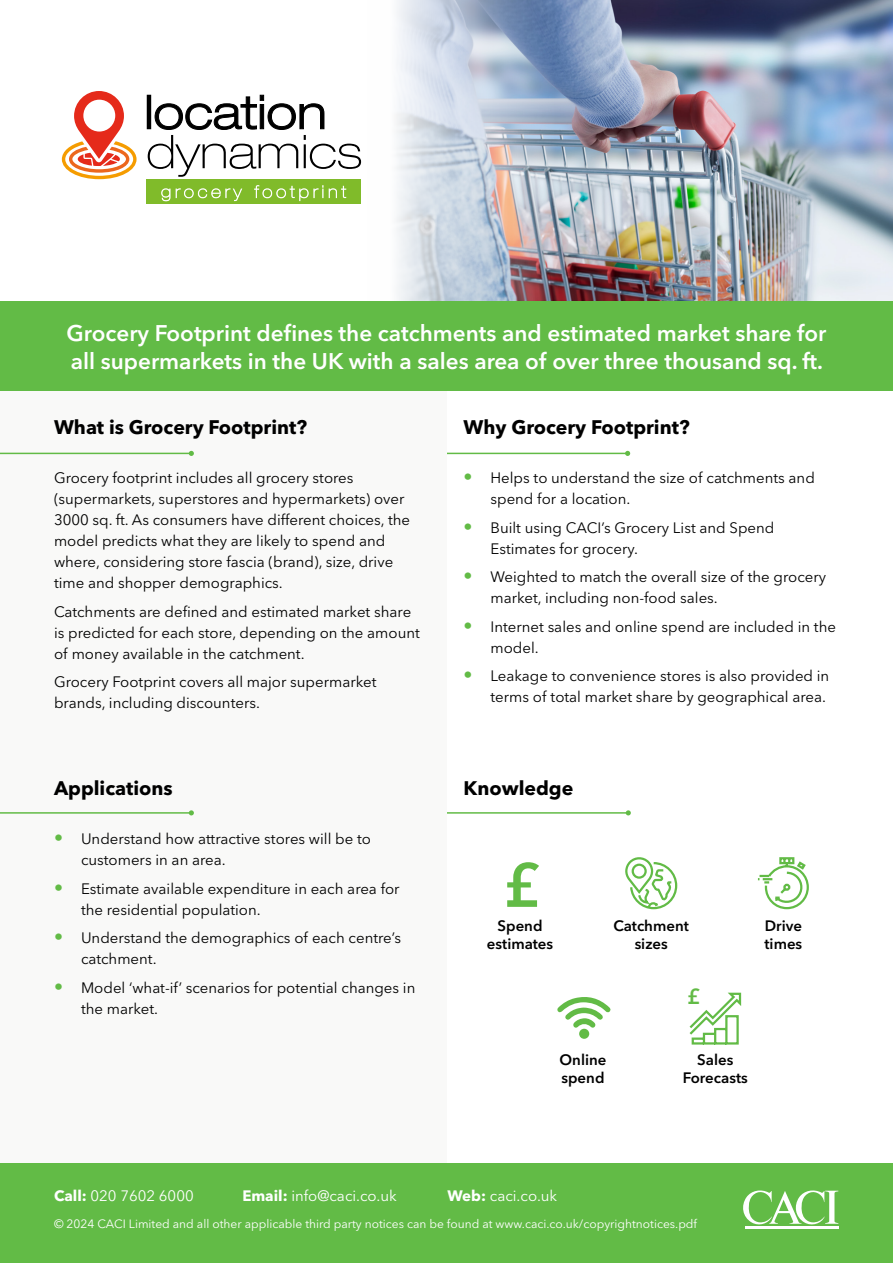
<style>
.page{position:relative;width:893px;height:1263px;background:#fff}
.page>*{position:absolute;margin:0;border:0;box-sizing:border-box;transform-origin:0 0}
.t1{font:600 61.5px "Avenir Next LT Pro";color:#62bb46}
.t2{font:600 22.5px/28.5px "Avenir Next LT Pro";color:#fff}
.t3{font:600 21.6px "Avenir Next LT Pro";color:#62bb46}
.t4{font:700 19.5px "Avenir Next LT Pro";color:#000}
.t5{font:15px/21px "Avenir Next LT Pro";color:#000}
.t6{font:600 15px/18px "Avenir Next LT Pro";color:#000;text-align:center}
.t7{font:15px "Avenir Next LT Pro";color:#fff}
.t8{font:12px "Avenir Next LT Pro";color:#fff}
.s1{font-weight:700;font-size:18px;color:#62bb46}
.s2{font-weight:700}
</style>
<div class="page">
<hr style="left:392px;top:812px;width:236px;height:2px;background:#62bb46">
<svg style="left:626px;top:810px;width:5px;height:5px"></svg>
<hr style="left:392px;top:453px;width:236px;height:1px;background:#62bb46">
<svg style="left:625px;top:451px;width:5px;height:5px"></svg>
<div style="left:0;top:384px;width:446px;height:790px;background:#f9f9f8"></div>
<hr style="left:0;top:453px;width:191px;height:1px;background:#62bb46">
<svg style="left:189px;top:451px;width:5px;height:5px"></svg>
<div style="left:0;top:1164px;width:893px;height:99px;background:#62bb46"></div>
<img style="left:396px;top:0;width:497px;height:301px">
<div style="left:0;top:301px;width:893px;height:90px;background:#62bb46"></div>
<svg style="left:557px;top:997px;width:54px;height:31px"></svg>
<div style="left:579px;top:1029px;width:10px;height:10px;background:#62bb46;border-radius:50%"></div>
<svg style="left:62px;top:91px;width:75px;height:88px"></svg>
<div style="left:147px;top:95px;width:4px;height:34px;border:1px solid #000"></div>
<svg style="left:148px;top:95px;width:213px;height:82px"></svg>
<div style="left:147px;top:179px;width:214px;height:25px;background:#80bb2a"></div>
<svg style="left:161px;top:188px;width:9px;height:13px"></svg>
<svg style="left:176px;top:188px;width:66px;height:13px"></svg>
<svg style="left:254px;top:185px;width:92px;height:16px"></svg>
<hr style="left:0;top:812px;width:191px;height:2px;background:#62bb46">
<svg style="left:189px;top:810px;width:5px;height:5px"></svg>
<svg style="left:625px;top:857px;width:53px;height:53px"></svg>
<svg style="left:757px;top:857px;width:52px;height:53px"></svg>
<svg style="left:689px;top:992px;width:53px;height:53px"></svg>
<svg style="left:743px;top:1190px;width:95px;height:35px"></svg>
<hr style="left:745px;top:1226px;width:94px;height:2px;background:#fff">
<h2 class="t2" style="left:67px;top:318px;width:761px">Grocery Footprint defines the catchments and estimated market share for all supermarkets in the UK with a sales area of over three thousand sq. ft.</h2>
<h3 class="t4" style="left:54px;top:415px;width:255px">What is Grocery Footprint?</h3>
<p class="t5" style="left:54px;top:467px;width:358px">Grocery footprint includes all grocery stores (supermarkets, superstores and hypermarkets) over 3000 sq. ft. As consumers have different choices, the model predicts what they are likely to spend and where, considering store fascia (brand), size, drive time and shopper demographics.</p>
<p class="t5" style="left:54px;top:601px;width:367px">Catchments are defined and estimated market share is predicted for each store, depending on the amount of money available in the catchment.</p>
<p class="t5" style="left:54px;top:671px;width:324px">Grocery Footprint covers all major supermarket brands, including discounters.</p>
<h3 class="t4" style="left:54px;top:776px;width:120px">Applications</h3>
<p class="t5" style="left:81px;top:828px;width:292px;text-indent:-27px"><span class="s1">•</span> Understand how attractive stores will be to customers in an area.</p>
<p class="t5" style="left:81px;top:878px;width:320px;text-indent:-27px"><span class="s1">•</span> Estimate available expenditure in each area for the residential population.</p>
<p class="t5" style="left:81px;top:927px;width:322px;text-indent:-27px"><span class="s1">•</span> Understand the demographics of each centre’s catchment.</p>
<p class="t5" style="left:81px;top:977px;width:336px;text-indent:-27px"><span class="s1">•</span> Model ‘what-if’ scenarios for potential changes in the market.</p>
<h3 class="t4" style="left:463px;top:415px;width:228px">Why Grocery Footprint?</h3>
<p class="t5" style="left:490px;top:467px;width:326px;text-indent:-27px"><span class="s1">•</span> Helps to understand the size of catchments and spend for a location.</p>
<p class="t5" style="left:490px;top:517px;width:285px;text-indent:-27px"><span class="s1">•</span> Built using CACI’s Grocery List and Spend<br>Estimates for grocery.</p>
<p class="t5" style="left:490px;top:566px;width:337px;text-indent:-27px"><span class="s1">•</span> Weighted to match the overall size of the grocery market, including non-food sales.</p>
<p class="t5" style="left:490px;top:616px;width:347px;text-indent:-27px"><span class="s1">•</span> Internet sales and online spend are included in the model.</p>
<p class="t5" style="left:463px;top:665px;width:367px;text-align:right"><span class="s1">•</span> Leakage to convenience stores is also provided in terms of total market share by geographical area.</p>
<h3 class="t4" style="left:463px;top:776px;width:111px">Knowledge</h3>
<h1 class="t1" style="left:503px;top:848px;width:39px">£</h1>
<p class="t6" style="left:487px;top:916px;width:68px">Spend estimates</p>
<p class="t6" style="left:614px;top:916px;width:77px">Catchment sizes</p>
<p class="t6" style="left:764px;top:916px;width:39px;text-align:left">Drive times</p>
<h3 class="t3" style="left:687px;top:983px;width:15px">£</h3>
<p class="t6" style="left:560px;top:1050px;width:48px;text-align:left">Online spend</p>
<p class="t6" style="left:683px;top:1050px;width:66px">Sales<br>Forecasts</p>
<p class="t7" style="left:54px;top:1186px;width:141px"><span class="s2">Call:</span> 020 7602 6000</p>
<p class="t7" style="left:242px;top:1186px;width:156px"><span class="s2">Email:</span> info@caci.co.uk</p>
<p class="t8" style="left:54px;top:1217px;width:645px">© 2024 CACI Limited and all other applicable third party notices can be found at www.caci.co.uk/copyrightnotices.pdf</p>
<p class="t7" style="left:447px;top:1186px;width:111px"><span class="s2">Web:</span> caci.co.uk</p>
</div>
